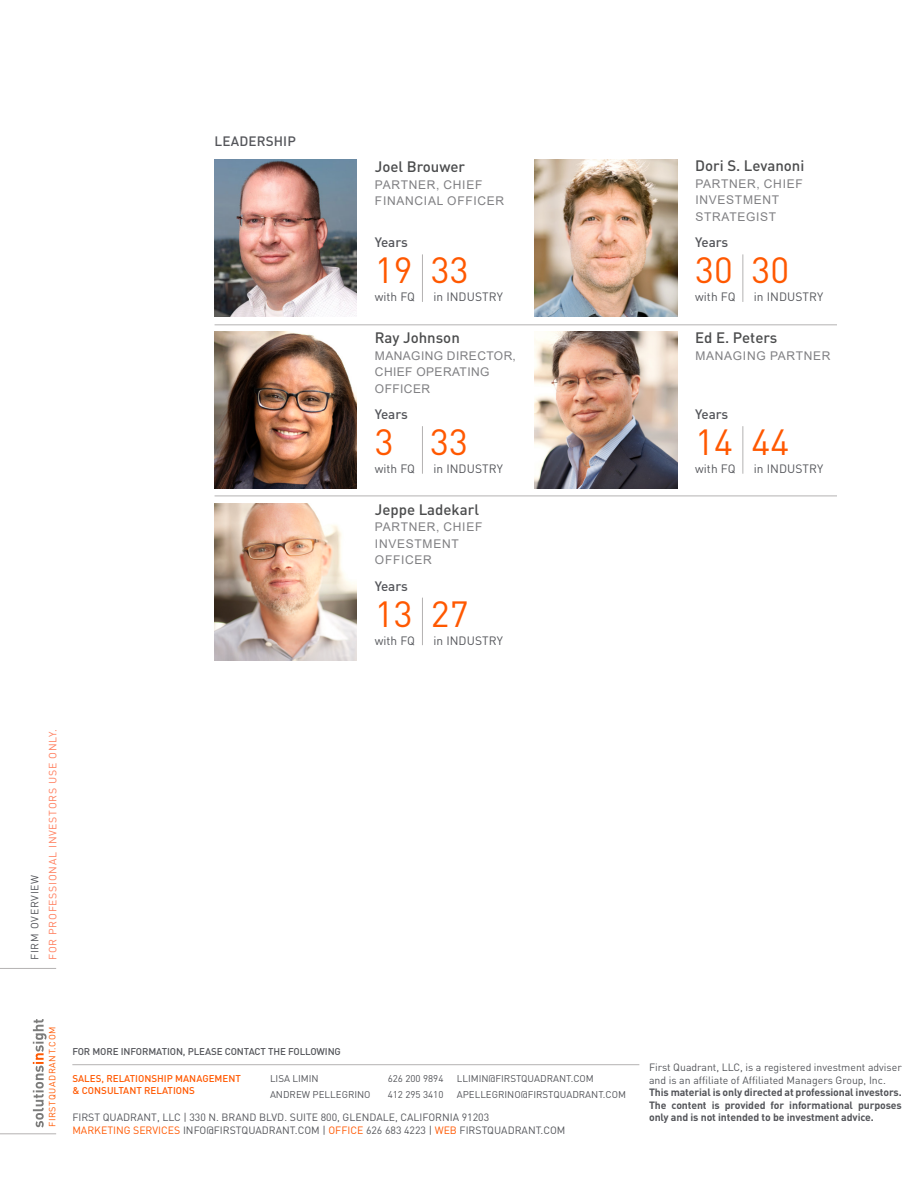
<style>
.page{position:relative;width:918px;height:1188px;background:#fff}
.page>*{position:absolute;margin:0;border:0;box-sizing:border-box;transform-origin:0 0}
.t1{font:36px "DIN Pro";letter-spacing:.005em;color:#ff5800}
.t2{font:500 15px "DIN Pro";color:#4b4c4d}
.Chart_and_Graph_Titl{font:500 13.5px "DIN Pro";color:#54555a}
.t3{font:12px/16.5px "Arial";letter-spacing:.06em;color:#808083}
.t4{font:12px "DIN Pro";letter-spacing:.005em;color:#54555a}
.t5{font:12px/16.5px "Arial";letter-spacing:.035em;color:#808083}
.Footnote_Disclosure{font:10.5px/12.6px "DIN Pro";color:#54555a}
.Footnote_Disclosure-2{font:700 10.5px/12.6px "DIN Pro";letter-spacing:-.01em;color:#54555a;text-align:justify}
.t6{font:10.5px "DIN Pro";letter-spacing:.07em;color:#ff7e5d}
.Footnote_Disclosure-3{font:10.5px "DIN Pro";letter-spacing:.07em;color:#54555a}
.GIPS_Table_-_Text_Co{font:9.75px "DIN Pro";color:#54555a}
.GIPS_Table_-_Text_Co-2{font:500 9.75px/11.7px "DIN Pro";color:#ff5800}
.GIPS_Table_-_Text_Co-3{font:500 9.75px "DIN Pro";letter-spacing:-.01em;color:#54555a}
.t7{font:9px "DIN Pro";letter-spacing:.07em;color:#ff5800}
.s1{color:#ff5800}
</style>
<div class="page">
<hr style="left:0;top:968px;width:56px;height:1px;background:#b4b2b2">
<hr style="left:0;top:1133px;width:56px;height:1px;background:#b4b2b2">
<svg style="left:33px;top:1019px;width:14px;height:109px"></svg>
<img style="left:535px;top:332px;width:142px;height:157px">
<hr style="left:743px;top:426px;width:1px;height:48px;background:#b4b2b2">
<img style="left:215px;top:503px;width:142px;height:157px">
<hr style="left:422px;top:598px;width:1px;height:47px;background:#b4b2b2">
<img style="left:535px;top:160px;width:142px;height:157px">
<hr style="left:743px;top:254px;width:1px;height:48px;background:#b4b2b2">
<hr style="left:215px;top:325px;width:622px;height:1px;background:#b4b2b2">
<hr style="left:215px;top:496px;width:622px;height:1px;background:#b4b2b2">
<img style="left:215px;top:160px;width:142px;height:157px">
<hr style="left:422px;top:254px;width:1px;height:48px;background:#b4b2b2">
<img style="left:215px;top:332px;width:141px;height:157px">
<hr style="left:422px;top:426px;width:1px;height:48px;background:#b4b2b2">
<hr style="left:72px;top:1064px;width:567px;height:1px;background:#b4b2b2">
<p class="Chart_and_Graph_Titl" style="left:215px;top:132px;width:83px">LEADERSHIP</p>
<p class="t2" style="left:375px;top:157px;width:92px">Joel Brouwer</p>
<p class="t3" style="left:375px;top:176px;width:131px">PARTNER, CHIEF<br>FINANCIAL OFFICER</p>
<h2 class="Chart_and_Graph_Titl" style="left:375px;top:233px;width:35px">Years</h2>
<p class="t1" style="left:375px;top:246px;width:95px">19 33</p>
<p class="t4" style="left:375px;top:289px;width:42px">with FQ</p>
<p class="t4" style="left:433px;top:289px;width:71px">in INDUSTRY</p>
<p class="t2" style="left:375px;top:327px;width:87px">Ray Johnson</p>
<p class="t5" style="left:375px;top:347px;width:142px">MANAGING DIRECTOR,<br>CHIEF OPERATING<br>OFFICER</p>
<h2 class="Chart_and_Graph_Titl" style="left:375px;top:405px;width:35px">Years</h2>
<p class="t1" style="left:375px;top:418px;width:95px">3 33</p>
<p class="t4" style="left:375px;top:461px;width:42px">with FQ</p>
<p class="t4" style="left:433px;top:461px;width:71px">in INDUSTRY</p>
<p class="t2" style="left:375px;top:499px;width:106px">Jeppe Ladekarl</p>
<p class="t3" style="left:375px;top:518px;width:109px">PARTNER, CHIEF<br>INVESTMENT</p>
<p class="t3" style="left:375px;top:551px;width:58px">OFFICER</p>
<h2 class="Chart_and_Graph_Titl" style="left:375px;top:577px;width:35px">Years</h2>
<p class="t1" style="left:375px;top:589px;width:95px">13 27</p>
<p class="t4" style="left:375px;top:632px;width:42px">with FQ</p>
<p class="t4" style="left:433px;top:632px;width:71px">in INDUSTRY</p>
<p class="t2" style="left:695px;top:156px;width:111px">Dori S. Levanoni</p>
<p class="t3" style="left:695px;top:175px;width:109px">PARTNER, CHIEF<br>INVESTMENT<br>STRATEGIST</p>
<h2 class="Chart_and_Graph_Titl" style="left:695px;top:233px;width:35px">Years</h2>
<p class="t1" style="left:695px;top:246px;width:95px">30 30</p>
<p class="t4" style="left:695px;top:289px;width:42px">with FQ</p>
<p class="t4" style="left:754px;top:289px;width:71px">in INDUSTRY</p>
<p class="t2" style="left:695px;top:327px;width:84px">Ed E. Peters</p>
<p class="t3" style="left:695px;top:347px;width:137px">MANAGING PARTNER</p>
<h2 class="Chart_and_Graph_Titl" style="left:695px;top:405px;width:35px">Years</h2>
<p class="t1" style="left:695px;top:418px;width:95px">14 44</p>
<p class="t4" style="left:695px;top:461px;width:42px">with FQ</p>
<p class="t4" style="left:754px;top:461px;width:71px">in INDUSTRY</p>
<p class="Footnote_Disclosure-3" style="left:28px;top:960px;width:87px;rotate:-90deg">FIRM OVERVIEW</p>
<p class="t6" style="left:46px;top:960px;width:233px;rotate:-90deg">FOR PROFESSIONAL INVESTORS USE ONLY.</p>
<p class="t7" style="left:46px;top:1127px;width:102px;rotate:-90deg">FIRSTQUADRANT.COM</p>
<p class="GIPS_Table_-_Text_Co-3" style="left:72px;top:1045px;width:270px">FOR MORE INFORMATION, PLEASE CONTACT THE FOLLOWING</p>
<p class="GIPS_Table_-_Text_Co-2" style="left:72px;top:1072px;width:170px">SALES, RELATIONSHIP MANAGEMENT &amp; CONSULTANT RELATIONS</p>
<p class="GIPS_Table_-_Text_Co" style="left:270px;top:1072px;width:50px">LISA LIMIN</p>
<p class="GIPS_Table_-_Text_Co" style="left:388px;top:1072px;width:57px">626 200 9894</p>
<p class="GIPS_Table_-_Text_Co" style="left:457px;top:1072px;width:139px">LLIMIN@FIRSTQUADRANT.COM</p>
<p class="GIPS_Table_-_Text_Co" style="left:270px;top:1088px;width:102px">ANDREW PELLEGRINO</p>
<p class="GIPS_Table_-_Text_Co" style="left:388px;top:1088px;width:57px">412 295 3410</p>
<p class="GIPS_Table_-_Text_Co" style="left:457px;top:1088px;width:171px">APELLEGRINO@FIRSTQUADRANT.COM</p>
<p class="Footnote_Disclosure" style="left:72px;top:1111px;width:418px">FIRST QUADRANT, LLC | 330 N. BRAND BLVD. SUITE 800, GLENDALE, CALIFORNIA 91203</p>
<p class="Footnote_Disclosure" style="left:72px;top:1123px;width:495px"><span class="s1">MARKETING SERVICES</span> INFO@FIRSTQUADRANT.COM | <span class="s1">OFFICE</span> 626 683 4223 | <span class="s1">WEB</span> FIRSTQUADRANT.COM</p>
<p class="Footnote_Disclosure" style="left:649px;top:1061px;width:254px">First Quadrant, LLC, is a registered investment adviser and is an affiliate of Affiliated Managers Group, Inc.</p>
<p class="Footnote_Disclosure-2" style="left:649px;top:1086px;width:254px">This material is only directed at professional investors.<br>The content is provided for informational purposes only and is not intended to be investment advice.</p>
</div>
